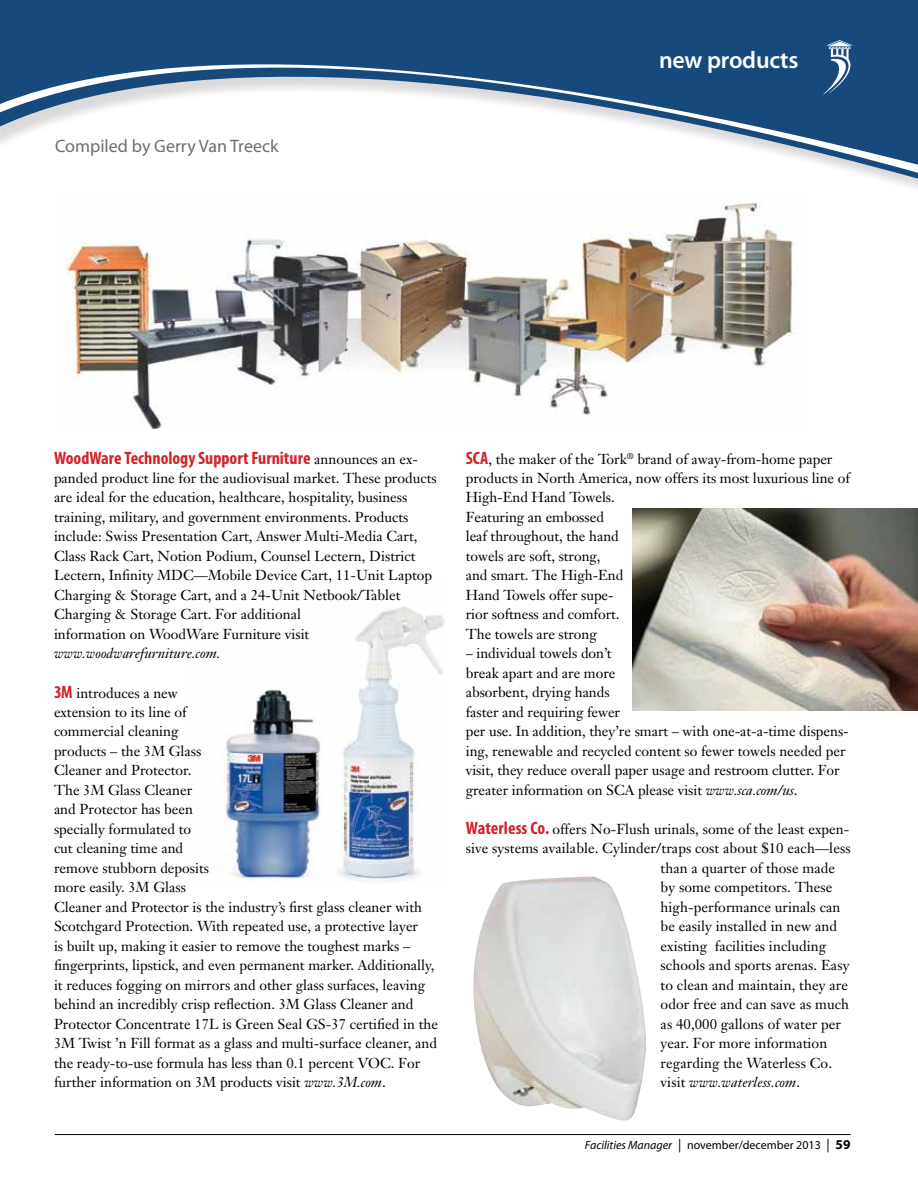
<style>
.page{position:relative;width:918px;height:1188px;background:#fff}
.page>*{position:absolute;margin:0;border:0;box-sizing:border-box;transform-origin:0 0}
.t1{font:600 24px "Myriad Pro";letter-spacing:-.01em;color:#fff}
.t2{font:700 condensed 18px "Myriad Pro";color:#d2232a}
.t3{font:18px "Myriad Pro";color:#6d6e71}
.t4{font:14.25px/19.5px "Janson Text";color:#000}
.t5{font:italic 14.25px "Janson Text";color:#000}
.t6{font:12px "Myriad Pro";color:#000}
.s1{font-family:"Janson Text";font-weight:400;font-stretch:normal;font-size:14.25px;color:#000}
.s2{font-family:"Myriad Pro";font-weight:700;font-stretch:condensed;font-size:18px;color:#d2232a}
.s3{font-style:italic}
.s4{font-style:normal}
.s5{font-size:13.5px}
.s6{font-weight:700;font-size:13.5px}
</style>
<div class="page">
<img style="left:220px;top:606px;width:225px;height:280px">
<svg style="left:0;top:0;width:918px;height:188px;fill:#174a7c"></svg>
<hr style="left:55px;top:1134px;width:795px;height:1px;background:#000">
<img style="left:55px;top:200px;width:740px;height:228px">
<img style="left:633px;top:508px;width:285px;height:202px">
<img style="left:473px;top:877px;width:173px;height:243px">
<p class="t3" style="left:55px;top:134px;width:225px">Compiled by Gerry Van Treeck</p>
<h1 class="t1" style="left:659px;top:46px;width:141px">new products</h1>
<p class="t2" style="left:54px;top:448px;width:366px">WoodWare Technology Support Furniture <span class="s1">announces an ex-</span></p>
<p class="t4" style="left:54px;top:468px;width:384px">panded product line for the audiovisual market. These products are ideal for the education, healthcare, hospitality, business training, military, and government environments. Products include: Swiss Presentation Cart, Answer Multi-Media Cart, Class Rack Cart, Notion Podium, Counsel Lectern, District Lectern, Infinity MDC—Mobile Device Cart, 11-Unit Laptop Charging &amp; Storage Cart, and a 24-Unit Netbook/Tablet Charging &amp; Storage Cart. For additional<br>information on WoodWare Furniture visit</p>
<p class="t5" style="left:54px;top:645px;width:168px">www.woodwarefurniture.com.</p>
<p class="t4" style="left:54px;top:683px;width:385px"><span class="s2">3M</span> introduces a new<br>extension to its line of<br>commercial cleaning<br>products – the 3M Glass<br>Cleaner and Protector.<br>The 3M Glass Cleaner<br>and Protector has been<br>specially formulated to<br>cut cleaning time and<br>remove stubborn deposits<br>more easily. 3M Glass<br>Cleaner and Protector is the industry’s first glass cleaner with Scotchgard Protection. With repeated use, a protective layer<br>is built up, making it easier to remove the toughest marks – fingerprints, lipstick, and even permanent marker. Additionally, it reduces fogging on mirrors and other glass surfaces, leaving behind an incredibly crisp reflection. 3M Glass Cleaner and Protector Concentrate 17L is Green Seal GS-37 certified in the 3M Twist ’n Fill format as a glass and multi-surface cleaner, and the ready-to-use formula has less than 0.1 percent VOC. For further information on 3M products visit <span class="s3">www.3M.com</span>.</p>
<p class="t4" style="left:466px;top:449px;width:386px"><span class="s2">SCA</span>, the maker of the Tork<sup>®</sup> brand of away-from-home paper products in North America, now offers its most luxurious line of<br>High-End Hand Towels.<br>Featuring an embossed<br>leaf throughout, the hand<br>towels are soft, strong,<br>and smart. The High-End<br>Hand Towels offer supe-<br>rior softness and comfort.<br>The towels are strong</p>
<p class="t4" style="left:466px;top:644px;width:384px">– individual towels don’t<br>break apart and are more<br>absorbent, drying hands<br>faster and requiring fewer<br>per use. In addition, they’re smart – with one-at-a-time dispens&shy;ing, renewable and recycled content so fewer towels needed per visit, they reduce overall paper usage and restroom clutter. For greater information on SCA please visit <span class="s3">www.sca.com/us</span>.</p>
<p class="t4" style="left:466px;top:819px;width:385px"><span class="s2">Waterless Co.</span> offers No-Flush urinals, some of the least expen-</p>
<p class="t4" style="left:466px;top:839px;width:386px">sive systems available. Cylinder/traps cost about $10 each—less</p>
<p class="t4" style="left:661px;top:858px;width:176px">than a quarter of those made</p>
<p class="t4" style="left:661px;top:878px;width:173px">by some competitors. These</p>
<p class="t4" style="left:661px;top:897px;width:181px">high-performance urinals can</p>
<p class="t4" style="left:661px;top:917px;width:178px">be easily installed in new and</p>
<p class="t4" style="left:661px;top:936px;width:167px">existing facilities including</p>
<p class="t4" style="left:661px;top:956px;width:190px">schools and sports arenas. Easy</p>
<p class="t4" style="left:661px;top:975px;width:189px">to clean and maintain, they are</p>
<p class="t4" style="left:661px;top:995px;width:190px">odor free and can save as much</p>
<p class="t4" style="left:661px;top:1014px;width:182px">as 40,000 gallons of water per</p>
<p class="t4" style="left:661px;top:1034px;width:168px">year. For more information</p>
<p class="t4" style="left:661px;top:1053px;width:173px">regarding the Waterless Co.</p>
<p class="t5" style="left:661px;top:1074px;width:141px"><span class="s4">visit</span> www.waterless.com<span class="s4">.</span></p>
<p class="t6" style="left:585px;top:1137px;width:267px"><span class="s3">Facilities Manager</span> <span class="s5">|</span> november/december 2013 <span class="s5">|</span> <span class="s6">59</span></p>
</div>
